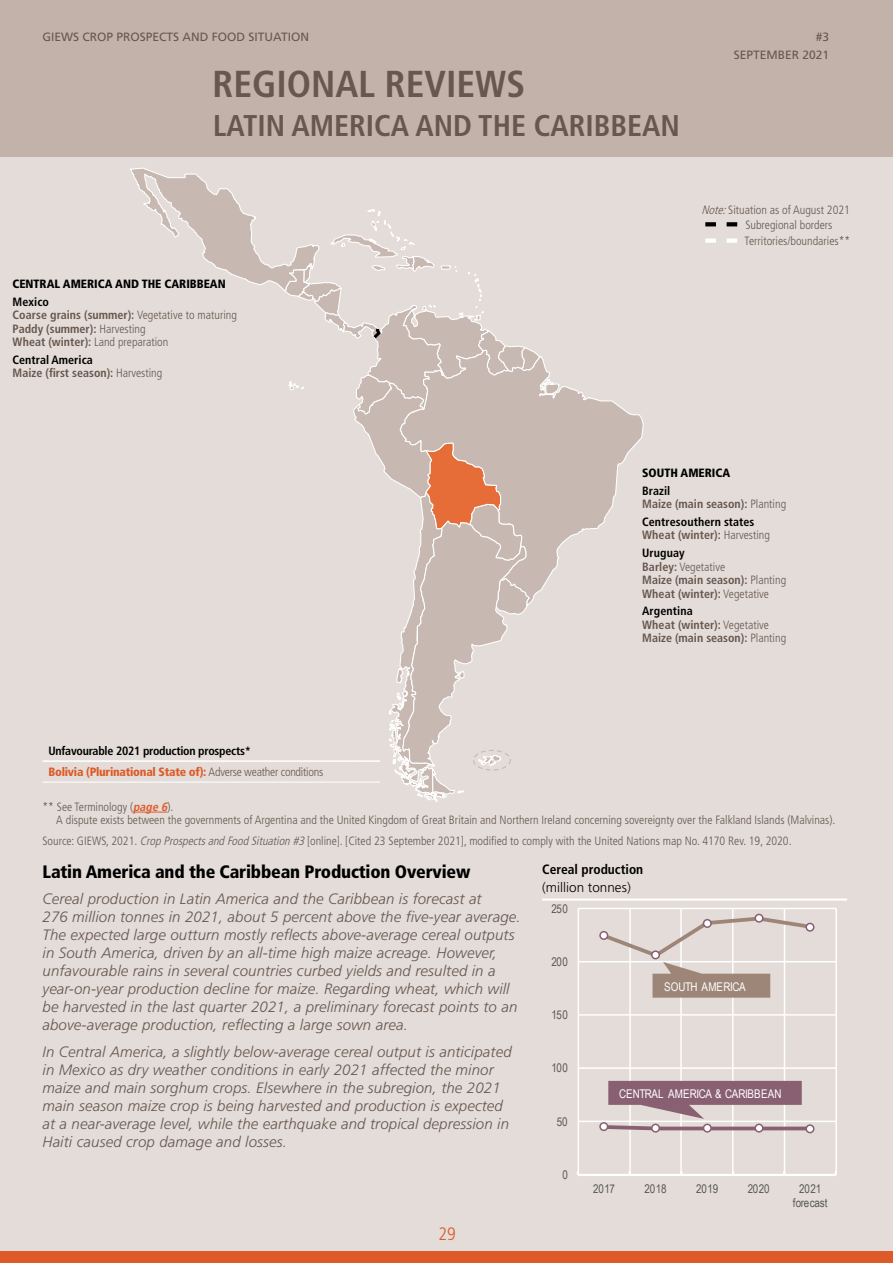
<style>
.page{position:relative;width:893px;height:1263px;background:#e3dcd8}
.page>*{position:absolute;margin:0;border:0;box-sizing:border-box;transform-origin:0 0}
.t1{font:700 condensed 37.5px "Frutiger LT Std";color:#67574e}
.t2{font:700 condensed 30px "Frutiger LT Std";color:#67574e}
.t3{font:900 condensed 18px "Frutiger LT Std";letter-spacing:-.01em;color:#000}
.t4{font:300 condensed 18px "Frutiger LT Std";color:#de5a28}
.t5{font:italic 300 15px/18px "Frutiger LT Std";letter-spacing:.01em;color:#67574e}
.t6{font:700 condensed 13.5px "Frutiger LT Std";color:#000}
.t7{font:300 13.5px "Frutiger LT Std";color:#000}
.t8{font:300 condensed 12px/15.5px "Frutiger LT Std";color:#67574e}
.t9{font:700 condensed 12px/13.5px "Frutiger LT Std";color:#67574e}
.t10{font:700 condensed 12px/21px "Frutiger LT Std";letter-spacing:-.02em;color:#000}
.t11{font:12px/18.6px "Frutiger LT Std";color:#67574e;text-align:right}
.t12{font:700 condensed 12px/13.5px "Frutiger LT Std";letter-spacing:.005em;color:#000}
.t13{font:12px/13.8px "Arial Narrow";letter-spacing:-.02em;color:#595959;text-align:center}
.t14{font:900 condensed 12px "Frutiger LT Std";color:#000}
.t15{font:12px "Arial Narrow";letter-spacing:-.02em;color:#fff}
.s1{color:#000}
.s2{font-weight:300}
.s3{font-style:italic}
.s4{color:#67574e}
.s5{font-weight:300;color:#67574e}
.s6{font-weight:900;color:#dd5a27}
.s7{font-weight:700;font-style:italic;color:#de5a28}
</style>
<div class="page">
<div style="left:0;top:0;width:893px;height:157px;background:#c2b2a9"></div>
<div style="left:0;top:1251px;width:893px;height:12px;background:#de5a28"></div>
<svg style="left:560px;top:386px;width:84px;height:160px"></svg>
<svg style="left:130px;top:167px;width:430px;height:635px"></svg>
<hr style="left:542px;top:898px;width:305px;height:3px;background:#fff">
<svg style="left:705px;top:222px;width:32px;height:4px"></svg>
<svg style="left:705px;top:238px;width:32px;height:5px"></svg>
<hr style="left:42px;top:760px;width:312px;height:2px;background:#fff">
<hr style="left:354px;top:760px;width:26px;height:2px;background:#fff">
<hr style="left:42px;top:781px;width:312px;height:2px;background:#fff">
<hr style="left:354px;top:781px;width:26px;height:2px;background:#fff">
<hr style="left:133px;top:812px;width:34px;height:1px;background:#de5a28">
<hr style="left:578px;top:1120px;width:258px;height:2px;background:#fff">
<hr style="left:578px;top:1067px;width:258px;height:2px;background:#fff">
<hr style="left:578px;top:1014px;width:258px;height:2px;background:#fff">
<hr style="left:578px;top:961px;width:258px;height:1px;background:#fff">
<hr style="left:578px;top:908px;width:258px;height:1px;background:#fff">
<hr style="left:578px;top:908px;width:1px;height:266px;background:#fff">
<hr style="left:629px;top:908px;width:2px;height:266px;background:#fff">
<hr style="left:680px;top:908px;width:2px;height:266px;background:#fff">
<hr style="left:732px;top:908px;width:1px;height:266px;background:#fff">
<hr style="left:784px;top:908px;width:1px;height:266px;background:#fff">
<hr style="left:835px;top:908px;width:2px;height:266px;background:#fff">
<hr style="left:578px;top:1174px;width:258px;height:2px;background:#fff">
<div style="left:599px;top:1122px;width:9px;height:9px;border:1px solid #895f72;border-radius:50%"></div>
<div style="left:805px;top:1124px;width:9px;height:9px;border:1px solid #895f72;border-radius:50%"></div>
<div style="left:754px;top:914px;width:9px;height:9px;border:1px solid #895f72;border-radius:50%"></div>
<svg style="left:600px;top:1081px;width:214px;height:51px"></svg>
<svg style="left:599px;top:915px;width:216px;height:83px"></svg>
<p class="t11" style="left:43px;top:27px;width:268px">GIEWS CROP PROSPECTS AND FOOD SITUATION</p>
<p class="t11" style="left:734px;top:27px;width:97px">#3<br>SEPTEMBER 2021</p>
<h1 class="t1" style="left:213px;top:62px;width:314px">REGIONAL REVIEWS</h1>
<h2 class="t2" style="left:213px;top:108px;width:468px">LATIN AMERICA AND THE CARIBBEAN</h2>
<p class="t14" style="left:13px;top:276px;width:215px">CENTRAL AMERICA AND THE CARIBBEAN</p>
<p class="t9" style="left:13px;top:295px;width:226px"><span class="s1">Mexico<br></span>Coarse grains (summer): <span class="s2">Vegetative to maturing<br></span>Paddy (summer): <span class="s2">Harvesting<br></span>Wheat (winter): <span class="s2">Land preparation</span></p>
<p class="t9" style="left:13px;top:353px;width:151px"><span class="s1">Central America<br></span>Maize (first season): <span class="s2">Harvesting</span></p>
<p class="t8" style="left:745px;top:202px;width:107px;text-indent:-43px"><span class="s3">Note:</span>Situation as of August 2021<br>Subregional borders<br>Territories/boundaries**</p>
<p class="t14" style="left:642px;top:465px;width:90px">SOUTH AMERICA</p>
<p class="t9" style="left:642px;top:484px;width:146px"><span class="s1">Brazil<br></span>Maize (main season): <span class="s2">Planting</span></p>
<p class="t12" style="left:642px;top:515px;width:129px">Centresouthern states<br><span class="s4">Wheat (winter):</span> <span class="s5">Harvesting</span></p>
<p class="t9" style="left:642px;top:546px;width:146px"><span class="s1">Uruguay<br></span>Barley: <span class="s2">Vegetative<br></span>Maize (main season): <span class="s2">Planting<br></span>Wheat (winter): <span class="s2">Vegetative</span></p>
<p class="t9" style="left:642px;top:604px;width:146px"><span class="s1">Argentina<br></span>Wheat (winter): <span class="s2">Vegetative<br></span>Maize (main season): <span class="s2">Planting</span></p>
<p class="t10" style="left:48px;top:740px;width:276px">Unfavourable 2021 production prospects*<br><span class="s6">Bolivia (Plurinational State of):</span> <span class="s5">Adverse weather conditions</span></p>
<p class="t8" style="left:56px;top:800px;width:781px;line-height:13.5px;text-indent:-14px">** See Terminology (<span class="s7">page 6</span>).<br>A dispute exists between the governments of Argentina and the United Kingdom of Great Britain and Northern Ireland concerning sovereignty over the Falkland Islands (Malvinas).</p>
<p class="t8" style="left:43px;top:833px;width:751px">Source: GIEWS, 2021. <span class="s3">Crop Prospectsand Food Situation #3</span> [online]. [Cited 23 September 2021], modified to comply with the United Nations map No. 4170 Rev. 19, 2020.</p>
<p class="t3" style="left:43px;top:860px;width:429px">Latin America and the Caribbean Production Overview</p>
<p class="t5" style="left:43px;top:890px;width:480px">Cereal production in Latin America and the Caribbean is forecast at<br>276 million tonnes in 2021, about 5 percent above the five-year average.<br>The expected large outturn mostly reflects above-average cereal outputs in South America, driven by an all-time high maize acreage. However, unfavourable rains in several countries curbed yields and resulted in a year-on-year production decline for maize. Regarding wheat, which will be harvested in the last quarter 2021, a preliminary forecast points to an above-average production, reflecting a large sown area.</p>
<p class="t5" style="left:43px;top:1042px;width:471px">In Central America, a slightly below-average cereal output is anticipated in Mexico as dry weather conditions in early 2021 affected the minor maize and main sorghum crops. Elsewhere in the subregion, the 2021 main season maize crop is being harvested and production is expected at a near-average level, while the earthquake and tropical depression in Haiti caused crop damage and losses.</p>
<p class="t4" style="left:439px;top:1223px;width:19px">29</p>
<p class="t6" style="left:542px;top:861px;width:103px">Cereal production</p>
<p class="t7" style="left:542px;top:880px;width:90px">(million tonnes)</p>
<p class="t13" style="left:551px;top:901px;width:18px">250</p>
<p class="t13" style="left:551px;top:954px;width:18px">200</p>
<p class="t13" style="left:551px;top:1007px;width:18px">150</p>
<p class="t13" style="left:551px;top:1061px;width:18px">100</p>
<p class="t13" style="left:557px;top:1114px;width:12px">50</p>
<p class="t13" style="left:562px;top:1167px;width:7px">0</p>
<p class="t15" style="left:664px;top:978px;width:83px">SOUTH AMERICA</p>
<p class="t15" style="left:619px;top:1084px;width:164px">CENTRAL AMERICA &amp; CARIBBEAN</p>
<p class="t13" style="left:593px;top:1182px;width:23px">2017</p>
<p class="t13" style="left:645px;top:1182px;width:23px">2018</p>
<p class="t13" style="left:696px;top:1182px;width:23px">2019</p>
<p class="t13" style="left:748px;top:1182px;width:23px">2020</p>
<p class="t13" style="left:793px;top:1182px;width:36px">2021 forecast</p>
</div>
